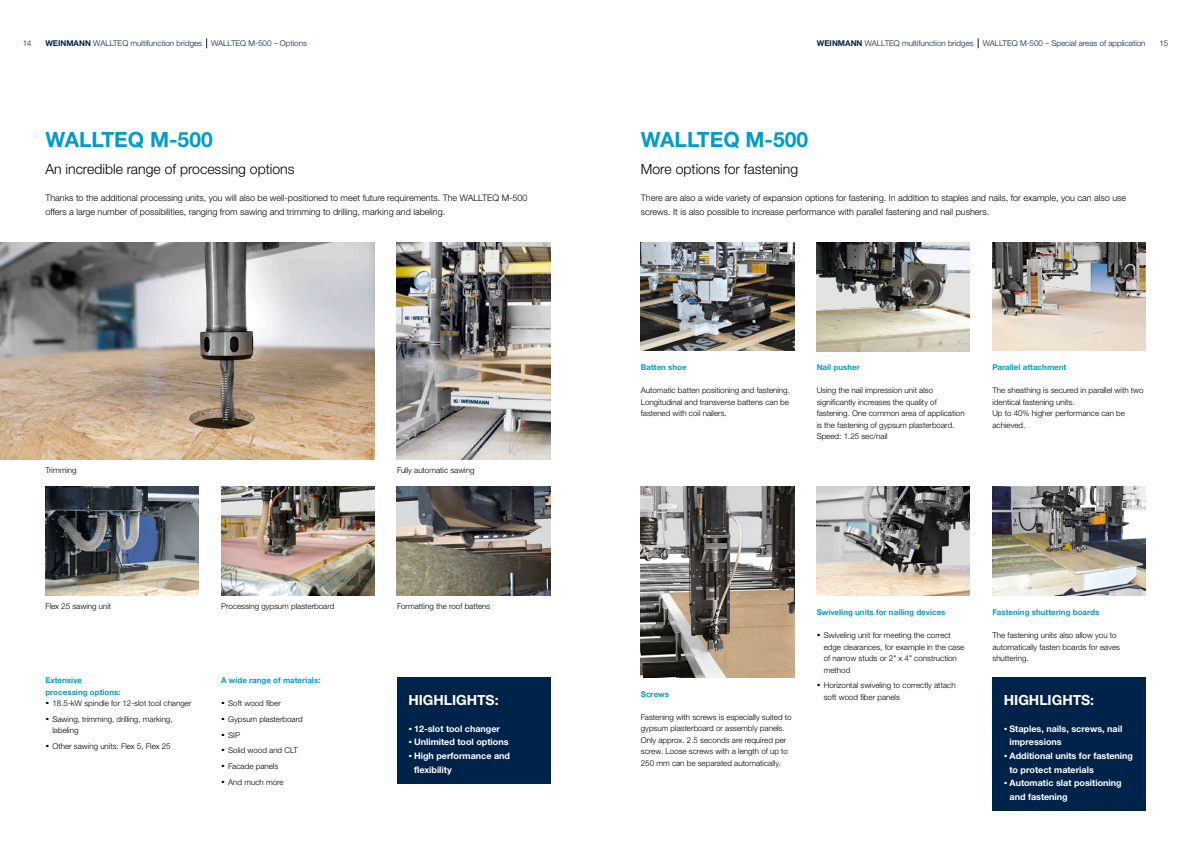
<style>
.page{position:relative;width:1191px;height:842px;background:#fff}
.page>*{position:absolute;margin:0;border:0;box-sizing:border-box;transform-origin:0 0}
.Headline_21pt_25_2_black{font:700 21px "Helvetica Neue LTW1 G";color:#009ccb}
.Grafik_14Pt_13_6_light_Headline_black{font:300 14px "Helvetica Neue LTW1 G";color:#000}
.Grafik_14Pt_13_6_light_Headline_white{font:700 14px "Helvetica Neue LTW1 G";color:#fff}
.Text_9pt_13_6_light_black{font:300 9px/13.6px "Helvetica Neue LTW1 G";color:#000}
.t1{font:700 9px/13.6px "Helvetica Neue LTW1 G";color:#fff}
.Text_Bild_8Pt_11_5pt_light_black{font:300 8px/11.5px "Helvetica Neue LTW1 G";color:#000}
.Text_Bild_8Pt_11_5pt_light_black-2{font:700 8px/11.5px "Helvetica Neue LTW1 G";color:#009ccb}
._01_Musterseiten_Rubriken_Pagina_rechts{font:300 8px "Helvetica Neue LTW1 G";color:#00234a}
._01_Musterseiten_Rubriken_Pagina_links{font:300 8px "Helvetica Neue LTW1 G";color:#00234a}
.s1{font-weight:700}
.s2{font-weight:700;font-size:14px}
.s3{font-size:14px}
</style>
<div class="page">
<img style="left:0;top:242px;width:374px;height:218px">
<img style="left:816px;top:487px;width:153px;height:109px">
<img style="left:992px;top:487px;width:153px;height:109px">
<img style="left:641px;top:487px;width:153px;height:190px">
<img style="left:397px;top:242px;width:153px;height:218px">
<img style="left:221px;top:487px;width:153px;height:109px">
<img style="left:397px;top:487px;width:153px;height:109px">
<img style="left:45px;top:487px;width:153px;height:109px">
<img style="left:641px;top:242px;width:153px;height:109px">
<img style="left:992px;top:242px;width:153px;height:109px">
<img style="left:816px;top:242px;width:153px;height:109px">
<div style="left:397px;top:677px;width:153px;height:107px;background:#00234a"></div>
<div style="left:992px;top:677px;width:153px;height:134px;background:#00234a"></div>
<p class="_01_Musterseiten_Rubriken_Pagina_rechts" style="left:23px;top:39px;width:10px">14</p>
<p class="_01_Musterseiten_Rubriken_Pagina_links" style="left:45px;top:39px;width:263px"><span class="s1">WEINMANN</span> WALLTEQ multifunction bridges WALLTEQ M-500 – Options</p>
<p class="_01_Musterseiten_Rubriken_Pagina_rechts" style="left:817px;top:39px;width:330px"><span class="s1">WEINMANN</span> WALLTEQ multifunction bridges WALLTEQ M-500 – Special areas of application</p>
<p class="_01_Musterseiten_Rubriken_Pagina_rechts" style="left:1159px;top:39px;width:10px">15</p>
<p class="Headline_21pt_25_2_black" style="left:45px;top:126px;width:169px">WALLTEQ M-500</p>
<p class="Grafik_14Pt_13_6_light_Headline_black" style="left:45px;top:160px;width:251px">An incredible range of processing options</p>
<p class="Text_9pt_13_6_light_black" style="left:45px;top:191px;width:484px">Thanks to the additional processing units, you will also be well-positioned to meet future requirements. The WALLTEQ M-500 offers a large number of possibilities, ranging from sawing and trimming to drilling, marking and labeling.</p>
<p class="Text_Bild_8Pt_11_5pt_light_black" style="left:45px;top:465px;width:33px">Trimming</p>
<p class="Text_Bild_8Pt_11_5pt_light_black" style="left:397px;top:465px;width:79px">Fully automatic sawing</p>
<p class="Text_Bild_8Pt_11_5pt_light_black" style="left:45px;top:601px;width:67px">Flex 25 sawing unit</p>
<p class="Text_Bild_8Pt_11_5pt_light_black" style="left:221px;top:601px;width:115px">Processing gypsum plasterboard</p>
<p class="Text_Bild_8Pt_11_5pt_light_black" style="left:397px;top:601px;width:95px">Formatting the roof battens</p>
<p class="Text_Bild_8Pt_11_5pt_light_black-2" style="left:45px;top:674px;width:77px">Extensive processing options:</p>
<p class="Text_Bild_8Pt_11_5pt_light_black" style="left:45px;top:697px;width:148px"><span class="s2">·</span> 18.5-kW spindle for 12-slot tool changer</p>
<p class="Text_Bild_8Pt_11_5pt_light_black" style="left:52px;top:713px;width:122px;text-indent:-7px"><span class="s2">·</span> Sawing, trimming, drilling, marking, labeling</p>
<p class="Text_Bild_8Pt_11_5pt_light_black" style="left:45px;top:740px;width:127px"><span class="s2">·</span> Other sawing units: Flex 5, Flex 25</p>
<p class="Text_Bild_8Pt_11_5pt_light_black-2" style="left:221px;top:674px;width:101px">A wide range of materials:</p>
<p class="Text_Bild_8Pt_11_5pt_light_black" style="left:221px;top:697px;width:61px"><span class="s2">·</span> Soft wood fiber</p>
<p class="Text_Bild_8Pt_11_5pt_light_black" style="left:221px;top:713px;width:83px"><span class="s2">·</span> Gypsum plasterboard</p>
<p class="Text_Bild_8Pt_11_5pt_light_black" style="left:221px;top:729px;width:20px"><span class="s2">·</span> SIP</p>
<p class="Text_Bild_8Pt_11_5pt_light_black" style="left:221px;top:745px;width:78px"><span class="s2">·</span> Solid wood and CLT</p>
<p class="Text_Bild_8Pt_11_5pt_light_black" style="left:221px;top:760px;width:59px"><span class="s2">·</span> Facade panels</p>
<p class="Text_Bild_8Pt_11_5pt_light_black" style="left:221px;top:776px;width:64px"><span class="s2">·</span> And much more</p>
<p class="Grafik_14Pt_13_6_light_Headline_white" style="left:408px;top:691px;width:92px">HIGHLIGHTS:</p>
<p class="t1" style="left:408px;top:722px;width:93px"><span class="s3">·</span> 12-slot tool changer</p>
<p class="t1" style="left:408px;top:735px;width:102px"><span class="s3">·</span> Unlimited tool options</p>
<p class="t1" style="left:414px;top:749px;width:98px;text-indent:-6px"><span class="s3">·</span> High performance and flexibility</p>
<p class="Headline_21pt_25_2_black" style="left:641px;top:126px;width:169px">WALLTEQ M-500</p>
<p class="Grafik_14Pt_13_6_light_Headline_black" style="left:641px;top:160px;width:159px">More options for fastening</p>
<p class="Text_9pt_13_6_light_black" style="left:641px;top:191px;width:487px">There are also a wide variety of expansion options for fastening. In addition to staples and nails, for example, you can also use screws. It is also possible to increase performance with parallel fastening and nail pushers.</p>
<p class="Text_Bild_8Pt_11_5pt_light_black-2" style="left:641px;top:361px;width:47px">Batten shoe</p>
<p class="Text_Bild_8Pt_11_5pt_light_black" style="left:641px;top:384px;width:151px">Automatic batten positioning and fastening.<br>Longitudinal and transverse battens can be fastened with coil nailers.</p>
<p class="Text_Bild_8Pt_11_5pt_light_black-2" style="left:816px;top:361px;width:45px">Nail pusher</p>
<p class="Text_Bild_8Pt_11_5pt_light_black" style="left:816px;top:384px;width:149px">Using the nail impression unit also significantly increases the quality of fastening. One common area of application is the fastening of gypsum plasterboard.<br>Speed: 1.25 sec/nail</p>
<p class="Text_Bild_8Pt_11_5pt_light_black-2" style="left:992px;top:361px;width:75px">Parallel attachment</p>
<p class="Text_Bild_8Pt_11_5pt_light_black" style="left:992px;top:384px;width:153px">The sheathing is secured in parallel with two identical fastening units.</p>
<p class="Text_Bild_8Pt_11_5pt_light_black" style="left:992px;top:407px;width:134px">Up to 40% higher performance can be achieved.</p>
<p class="Text_Bild_8Pt_11_5pt_light_black-2" style="left:641px;top:688px;width:30px">Screws</p>
<p class="Text_Bild_8Pt_11_5pt_light_black" style="left:641px;top:711px;width:152px">Fastening with screws is especially suited to gypsum plasterboard or assembly panels.<br>Only approx. 2.5 seconds are required per screw. Loose screws with a length of up to 250 mm can be separated automatically.</p>
<p class="Text_Bild_8Pt_11_5pt_light_black-2" style="left:816px;top:606px;width:130px">Swiveling units for nailing devices</p>
<p class="Text_Bild_8Pt_11_5pt_light_black" style="left:823px;top:629px;width:142px;text-indent:-7px"><span class="s2">·</span> Swiveling unit for meeting the correct edge clearances, for example in the case of narrow studs or 2" x 4" construction method</p>
<p class="Text_Bild_8Pt_11_5pt_light_black" style="left:823px;top:680px;width:133px;text-indent:-7px"><span class="s2">·</span> Horizontal swiveling to correctly attach soft wood fiber panels</p>
<p class="Text_Bild_8Pt_11_5pt_light_black-2" style="left:992px;top:606px;width:108px">Fastening shuttering boards</p>
<p class="Text_Bild_8Pt_11_5pt_light_black" style="left:992px;top:629px;width:129px">The fastening units also allow you to automatically fasten boards for eaves shuttering.</p>
<p class="Grafik_14Pt_13_6_light_Headline_white" style="left:1003px;top:691px;width:92px">HIGHLIGHTS:</p>
<p class="t1" style="left:1009px;top:722px;width:114px;text-indent:-6px"><span class="s3">·</span> Staples, nails, screws, nail impressions</p>
<p class="t1" style="left:1009px;top:749px;width:125px;text-indent:-6px"><span class="s3">·</span> Additional units for fastening to protect materials</p>
<p class="t1" style="left:1009px;top:776px;width:114px;text-indent:-6px"><span class="s3">·</span> Automatic slat positioning and fastening</p>
</div>
